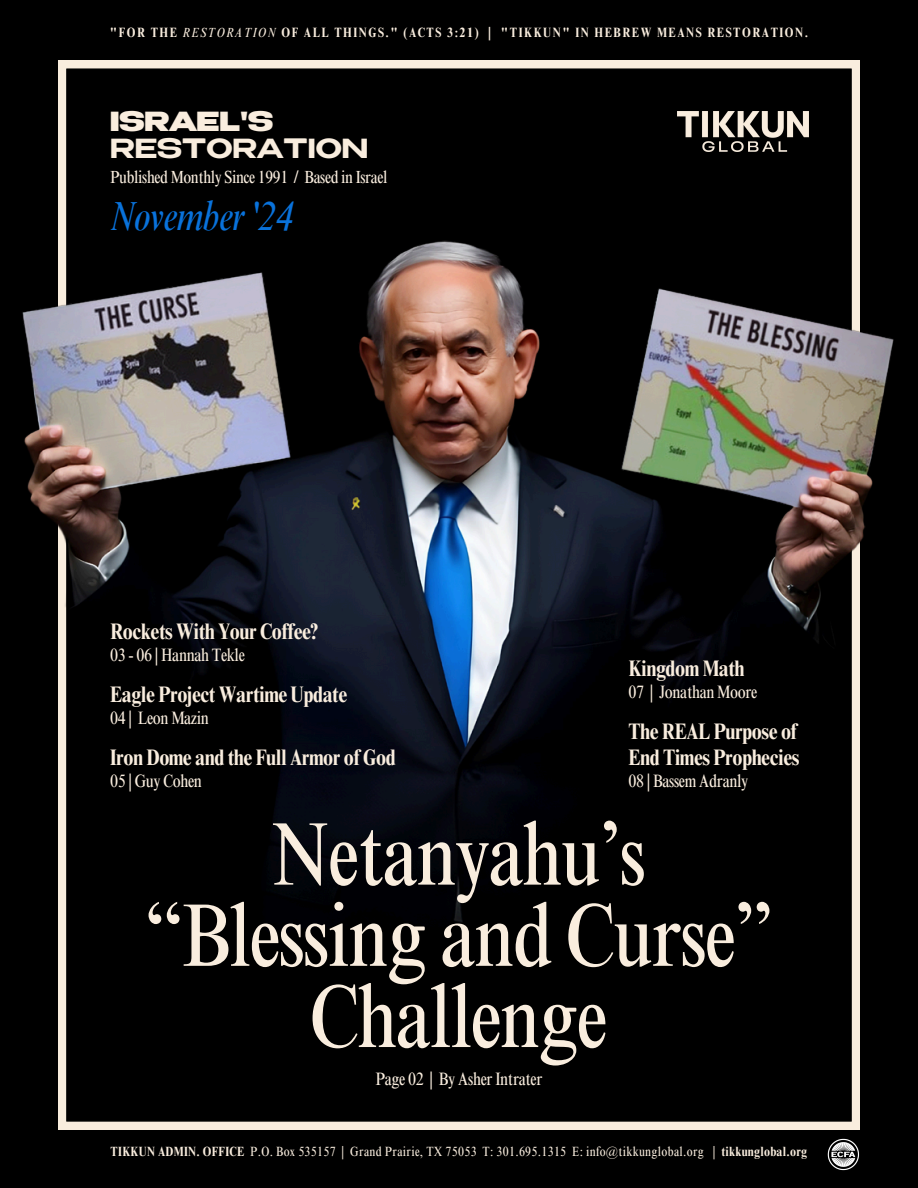
<style>
.page{position:relative;width:918px;height:1188px;background:#fff}
.page>*{position:absolute;margin:0;border:0;box-sizing:border-box;transform-origin:0 0}
.t1{font:condensed 89.85px/81.2px "Times NRMT Pro";letter-spacing:-.02em;color:#f9edde;text-align:center}
.t2{font:italic condensed 41.55px "Times NRMT Pro";letter-spacing:-.02em;color:#0972db}
.t3{font:600 26.4px "Benzin";color:#f9edde}
.t4{font:800 26.4px "Benzin";color:#f9edde}
.t5{font:700 condensed 22.5px/25.8px "Times NRMT Pro";letter-spacing:-.02em;color:#f9edde}
.t6{font:condensed 18px "Times NRMT Pro";letter-spacing:-.02em;color:#f9edde}
.t7{font:condensed 17.55px "Times NRMT Pro";letter-spacing:-.02em;color:#f9edde}
.t8{font:700 condensed 13.5px "Times NRMT Pro";letter-spacing:.11em;color:#f9edde}
.t9{font:condensed 13.35px "Times NRMT Pro";letter-spacing:.02em;color:#f9edde}
.s1{font-weight:400;font-style:italic}
.s2{font-weight:700}
</style>
<div class="page">
<img style="left:0;top:622px;width:918px;height:566px">
<img style="left:0;top:0;width:899px;height:1119px">
<img style="left:827px;top:1138px;width:33px;height:33px">
<img style="left:678px;top:111px;width:130px;height:41px">
<h3 class="t8" style="left:110px;top:27px;width:700px">"FOR THE <span class="s1">RESTORATION</span> OF ALL THINGS." (ACTS 3:21) | "TIKKUN" IN HEBREW MEANS RESTORATION.</h3>
<h2 class="t4" style="left:110px;top:111px;width:165px">ISRAEL'S</h2>
<p class="t3" style="left:110px;top:137px;width:260px">RESTORATION</p>
<h5 class="t7" style="left:110px;top:170px;width:279px">Published Monthly Since 1991 / Based in Israel</h5>
<h4 class="t2" style="left:110px;top:200px;width:186px">November '24</h4>
<h5 class="t5" style="left:110px;top:621px;width:210px">Rockets With Your Coffee?</h5>
<h5 class="t6" style="left:110px;top:649px;width:136px">03 - 06 | Hannah Tekle</h5>
<h4 class="t5" style="left:110px;top:684px;width:239px">Eagle Project Wartime Update</h4>
<h4 class="t6" style="left:110px;top:711px;width:100px">04 | Leon Mazin</h4>
<p class="t5" style="left:110px;top:747px;width:287px">Iron Dome and the Full Armor of God</p>
<p class="t6" style="left:110px;top:774px;width:93px">05 | Guy Cohen</p>
<p class="t5" style="left:628px;top:658px;width:118px">Kingdom Math</p>
<p class="t6" style="left:628px;top:686px;width:131px">07 | Jonathan Moore</p>
<p class="t5" style="left:628px;top:721px;width:173px">The REAL Purpose of<br>End Times Prophecies</p>
<p class="t6" style="left:628px;top:774px;width:121px">08 | Bassem Adranly</p>
<h4 class="t1" style="left:144px;top:825px;width:632px">Netanyahu’s “Blessing and Curse”<br>Challenge</h4>
<h5 class="t6" style="left:375px;top:1072px;width:169px">Page 02 | By Asher Intrater</h5>
<h4 class="t9" style="left:111px;top:1147px;width:698px"><span class="s2">TIKKUN ADMIN. OFFICE</span> P.O. Box 535157 | Grand Prairie, TX 75053 T: 301.695.1315 E: info@tikkunglobal.org | <span class="s2">tikkunglobal.org</span></h4>
</div>
